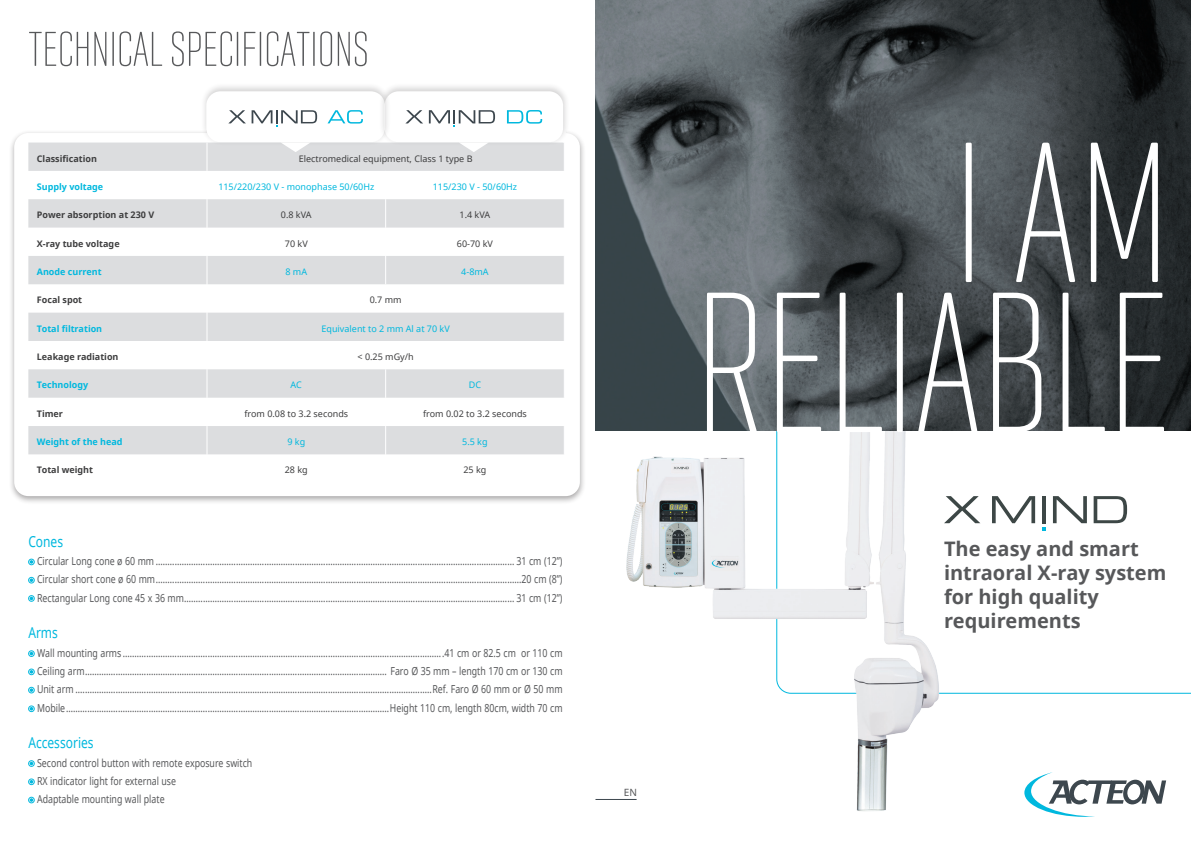
<style>
.page{position:relative;width:1191px;height:842px;background:#fff}
.page>*{position:absolute;margin:0;border:0;box-sizing:border-box;transform-origin:0 0}
.t1{font:200 205px/150px "Geogrotesque X Comp";color:#fff;text-align:right}
.t2{font:200 50px "Geogrotesque X Comp";color:#57585a}
.t3{font:700 20px/24px "Noto Sans";color:#57585a}
.t4{font:15px "Noto Sans";color:#00b8de;scale:.8 1}
.t5{font:11px/18.3px "Noto Sans";color:#57585a;text-align:justify;scale:.8 1}
.t6{font:10px "Noto Sans";color:#57585a}
.t7{font:9px "Noto Sans";color:#3e3e3f}
.t8{font:700 9px "Noto Sans";color:#3e3e3f}
.t9{font:9px "Noto Sans";color:#00b8de}
.t10{font:700 9px "Noto Sans";color:#00b8de}
</style>
<div class="page">
<div style="left:28px;top:559px;width:7px;height:6px;border:1px solid #00b8de;border-radius:50%"></div>
<div style="left:28px;top:577px;width:7px;height:6px;border:1px solid #00b8de;border-radius:50%"></div>
<div style="left:28px;top:595px;width:7px;height:6px;border:1px solid #00b8de;border-radius:50%"></div>
<div style="left:28px;top:650px;width:7px;height:7px;border:1px solid #00b8de;border-radius:50%"></div>
<div style="left:28px;top:669px;width:7px;height:6px;border:1px solid #00b8de;border-radius:50%"></div>
<div style="left:28px;top:687px;width:7px;height:6px;border:1px solid #00b8de;border-radius:50%"></div>
<div style="left:28px;top:706px;width:7px;height:6px;border:1px solid #00b8de;border-radius:50%"></div>
<div style="left:28px;top:760px;width:7px;height:7px;border:1px solid #00b8de;border-radius:50%"></div>
<div style="left:28px;top:779px;width:7px;height:6px;border:1px solid #00b8de;border-radius:50%"></div>
<div style="left:28px;top:797px;width:7px;height:6px;border:1px solid #00b8de;border-radius:50%"></div>
<div style="left:8px;top:130px;width:578px;height:375px;background:#231f20;opacity:.4"></div>
<div style="left:14px;top:133px;width:566px;height:363px;background:#fff;border-radius:14px"></div>
<svg style="left:28px;top:130px;width:172px;height:13px"></svg>
<svg style="left:28px;top:143px;width:536px;height:311px;fill:#dcdddf"></svg>
<svg style="left:385px;top:171px;width:1px;height:113px"></svg>
<svg style="left:206px;top:145px;width:1px;height:309px"></svg>
<svg style="left:385px;top:369px;width:1px;height:85px"></svg>
<div style="left:200px;top:82px;width:191px;height:63px;background:#231f20;opacity:.2"></div>
<div style="left:206px;top:91px;width:179px;height:51px;background:#fff;border-radius:14px"></div>
<div style="left:379px;top:82px;width:190px;height:63px;background:#231f20;opacity:.2"></div>
<div style="left:384px;top:91px;width:179px;height:51px;background:#fff;border-radius:14px"></div>
<svg style="left:280px;top:142px;width:31px;height:10px"></svg>
<svg style="left:459px;top:142px;width:30px;height:10px"></svg>
<svg style="left:229px;top:110px;width:17px;height:13px"></svg>
<svg style="left:252px;top:110px;width:65px;height:17px"></svg>
<svg style="left:327px;top:110px;width:36px;height:14px"></svg>
<svg style="left:406px;top:110px;width:17px;height:13px"></svg>
<svg style="left:429px;top:110px;width:66px;height:17px"></svg>
<svg style="left:507px;top:110px;width:35px;height:14px"></svg>
<svg style="left:1024px;top:772px;width:142px;height:45px"></svg>
<svg style="left:966px;top:496px;width:225px;height:198px"></svg>
<img style="left:576px;top:282px;width:390px;height:529px">
<svg style="left:1042px;top:527px;width:3px;height:4px"></svg>
<svg style="left:944px;top:496px;width:36px;height:27px"></svg>
<svg style="left:992px;top:496px;width:43px;height:27px"></svg>
<hr style="left:1042px;top:496px;width:3px;height:27px;background:#3d4746">
<svg style="left:1053px;top:496px;width:33px;height:27px"></svg>
<svg style="left:1093px;top:496px;width:34px;height:27px"></svg>
<img style="left:595px;top:0;width:596px;height:431px">
<h2 class="t2" style="left:28px;top:18px;width:342px">TECHNICAL SPECIFICATIONS</h2>
<p class="t8" style="left:37px;top:152px;width:62px">Classification</p>
<p class="t7" style="left:299px;top:152px;width:175px">Electromedical equipment, Class 1 type B</p>
<p class="t10" style="left:37px;top:180px;width:68px">Supply voltage</p>
<p class="t9" style="left:218px;top:180px;width:157px">115/220/230 V - monophase 50/60Hz</p>
<p class="t9" style="left:433px;top:180px;width:86px">115/230 V - 50/60Hz</p>
<p class="t8" style="left:37px;top:209px;width:119px">Power absorption at 230 V</p>
<p class="t7" style="left:281px;top:209px;width:32px">0.8 kVA</p>
<p class="t7" style="left:459px;top:209px;width:32px">1.4 kVA</p>
<p class="t8" style="left:37px;top:237px;width:84px">X-ray tube voltage</p>
<p class="t7" style="left:285px;top:237px;width:24px">70 kV</p>
<p class="t7" style="left:457px;top:237px;width:38px">60-70 kV</p>
<p class="t10" style="left:37px;top:265px;width:66px">Anode current</p>
<p class="t9" style="left:285px;top:265px;width:23px">8 mA</p>
<p class="t9" style="left:461px;top:265px;width:29px">4-8mA</p>
<p class="t8" style="left:37px;top:294px;width:47px">Focal spot</p>
<p class="t7" style="left:370px;top:294px;width:33px">0.7 mm</p>
<p class="t10" style="left:37px;top:322px;width:67px">Total filtration</p>
<p class="t9" style="left:321px;top:322px;width:130px">Equivalent to 2 mm Al at 70 kV</p>
<p class="t8" style="left:37px;top:350px;width:83px">Leakage radiation</p>
<p class="t7" style="left:357px;top:351px;width:58px">&lt; 0.25 mGy/h</p>
<p class="t10" style="left:37px;top:379px;width:53px">Technology</p>
<p class="t9" style="left:291px;top:379px;width:13px">AC</p>
<p class="t9" style="left:469px;top:379px;width:14px">DC</p>
<p class="t8" style="left:37px;top:407px;width:28px">Timer</p>
<p class="t7" style="left:244px;top:407px;width:105px">from 0.08 to 3.2 seconds</p>
<p class="t7" style="left:423px;top:407px;width:105px">from 0.02 to 3.2 seconds</p>
<p class="t10" style="left:37px;top:435px;width:87px">Weight of the head</p>
<p class="t9" style="left:287px;top:436px;width:19px">9 kg</p>
<p class="t9" style="left:462px;top:436px;width:27px">5.5 kg</p>
<p class="t8" style="left:37px;top:464px;width:58px">Total weight</p>
<p class="t7" style="left:285px;top:464px;width:24px">28 kg</p>
<p class="t7" style="left:463px;top:464px;width:24px">25 kg</p>
<h3 class="t4" style="left:28px;top:531px;width:45px">Cones</h3>
<p class="t5" style="left:37px;top:552px;width:658px">Circular Long cone ø 60 mm ........................................................................................................................................................ 31 cm (12”)<br>Circular short cone ø 60 mm...........................................................................................................................................................20 cm (8”)<br>Rectangular Long cone 45 x 36 mm............................................................................................................................................ 31 cm (12”)</p>
<h3 class="t4" style="left:28px;top:623px;width:38px">Arms</h3>
<p class="t5" style="left:37px;top:643px;width:658px">Wall mounting arms ........................................................................................................................................41 cm or 82.5 cm or 110 cm Ceiling arm................................................................................................................................ Faro Ø 35 mm – length 170 cm or 130 cm Unit arm .......................................................................................................................................................Ref. Faro Ø 60 mm or Ø 50 mm Mobile.........................................................................................................................................Height 110 cm, length 80cm, width 70 cm</p>
<h3 class="t4" style="left:28px;top:733px;width:83px">Accessories</h3>
<p class="t5" style="left:37px;top:753px;width:271px;text-align:left">Second control button with remote exposure switch<br>RX indicator light for external use<br>Adaptable mounting wall plate</p>
<p class="t6" style="left:624px;top:786px;width:15px">EN</p>
<h1 class="t1" style="left:694px;top:131px;width:477px">I AM<br>RELIABLE</h1>
<h3 class="t3" style="left:944px;top:536px;width:224px">The easy and smart intraoral X-ray system for high quality requirements</h3>
</div>
